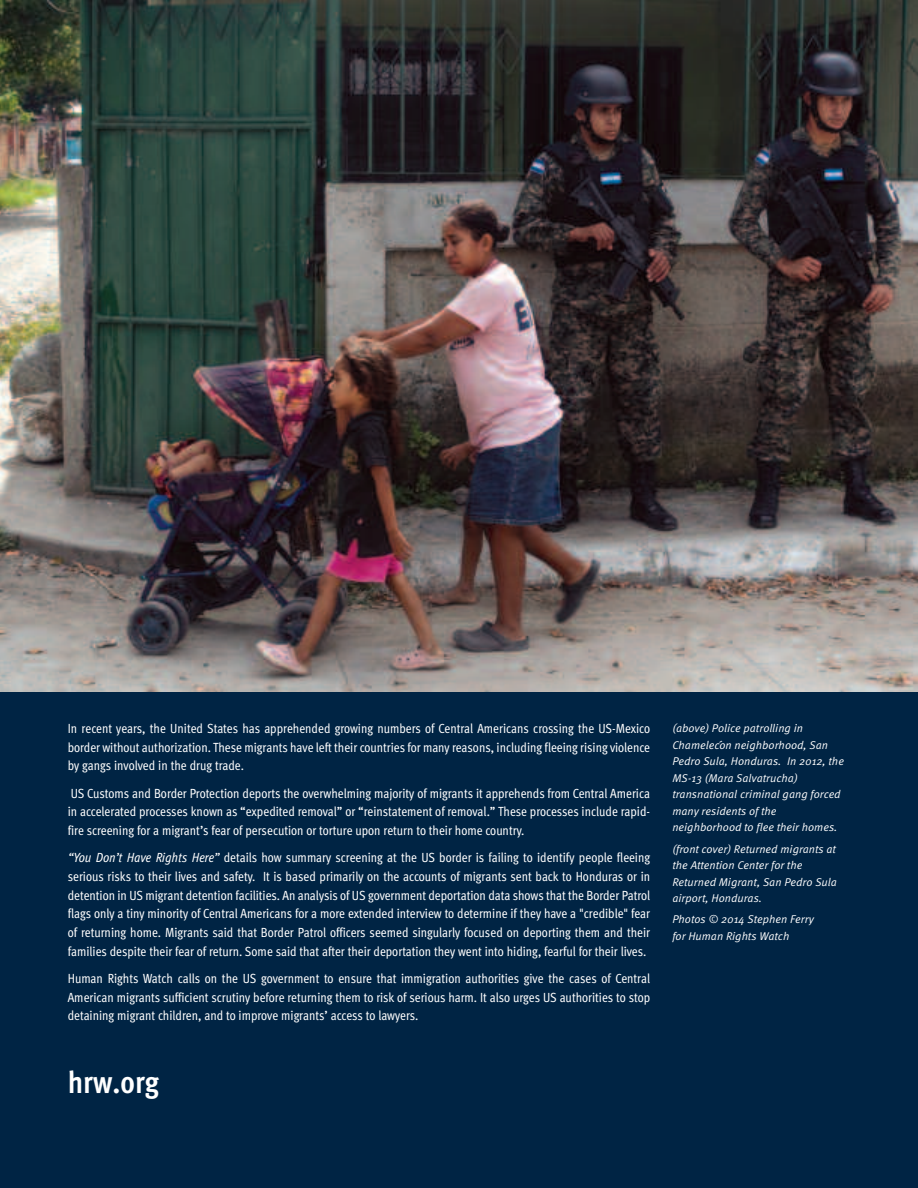
<style>
.page{position:relative;width:918px;height:1188px;background:#fff}
.page>*{position:absolute;margin:0;border:0;box-sizing:border-box;transform-origin:0 0}
.t1{font:700 condensed 31.2px "Meta Pro";color:#fff}
.t2{font:condensed 13.2px/18.8px "Meta Pro";color:#fff;text-align:justify}
.t3{font:11.25px/16.5px "Meta Pro Norm Ita";color:#fff}
.s1{font-style:italic}
</style>
<div class="page">
<img style="left:0;top:0;width:918px;height:693px">
<div style="left:0;top:693px;width:918px;height:495px;background:#002444"></div>
<p class="t2" style="left:68px;top:720px;width:584px">In recent years, the United States has apprehended growing numbers of Central Americans crossing the US-Mexico border without authorization. These migrants have left their countries for many reasons, including fleeing rising violence by gangs involved in the drug trade.</p>
<p class="t2" style="left:68px;top:785px;width:584px">US Customs and Border Protection deports the overwhelming majority of migrants it apprehends from Central America in accelerated processes known as “expedited removal” or “reinstatement of removal.” These processes include rapid&shy;fire screening for a migrant’s fear of persecution or torture upon return to their home country.</p>
<p class="t2" style="left:68px;top:849px;width:584px"><span class="s1">“You Don’t Have Rights Here”</span> details how summary screening at the US border is failing to identify people fleeing serious risks to their lives and safety. It is based primarily on the accounts of migrants sent back to Honduras or in detention in US migrant detention facilities. An analysis of US government deportation data shows that the Border Patrol flags only a tiny minority of Central Americans for a more extended interview to determine if they have a "credible" fear of returning home. Migrants said that Border Patrol officers seemed singularly focused on deporting them and their families despite their fear of return. Some said that after their deportation they went into hiding, fearful for their lives.</p>
<p class="t2" style="left:68px;top:970px;width:584px">Human Rights Watch calls on the US government to ensure that immigration authorities give the cases of Central American migrants sufficient scrutiny before returning them to risk of serious harm. It also urges US authorities to stop detaining migrant children, and to improve migrants’ access to lawyers.</p>
<h1 class="t1" style="left:68px;top:1070px;width:93px">hrw.org</h1>
<p class="t3" style="left:672px;top:721px;width:173px">(above) Police patrolling in<br>Chamelecó n neighborhood, San<br>Pedro Sula, Honduras. In 2012, the<br>MS-13 (Mara Salvatrucha) transnational criminal gang forced many residents of the neighborhood to flee their homes.</p>
<p class="t3" style="left:672px;top:841px;width:166px">(front cover) Returned migrants at the Attention Center for the<br>Returned Migrant, San Pedro Sula airport, Honduras.</p>
<p class="t3" style="left:672px;top:912px;width:143px">Photos © 2014 Stephen Ferry for Human Rights Watch</p>
</div>
